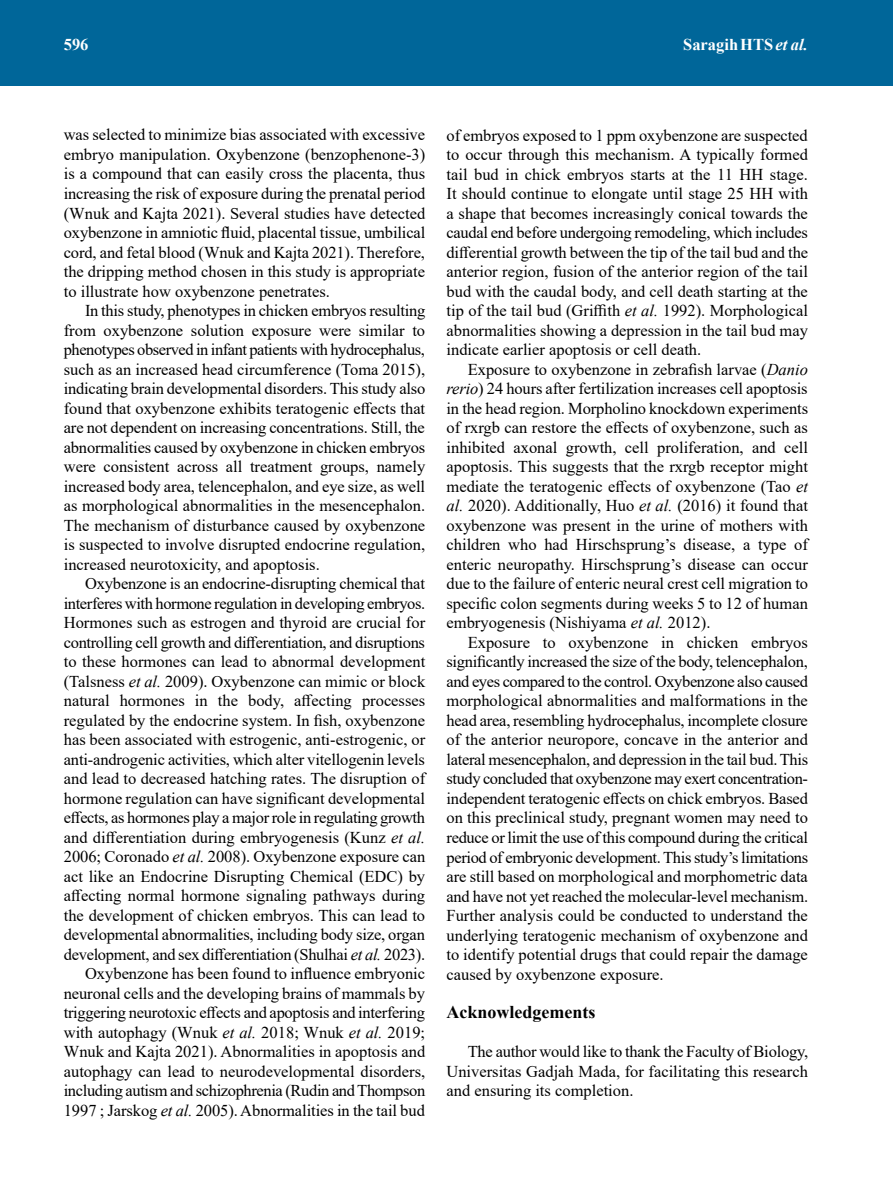
<style>
.page{position:relative;width:893px;height:1191px;background:#fff}
.page>*{position:absolute;margin:0;border:0;box-sizing:border-box;transform-origin:0 0}
.t1{font:700 18px "Times New Roman";color:#000}
.t2{font:16.5px/19.5px "Times New Roman";color:#000;text-align:justify}
.t3{font:700 16.5px "Times New Roman";color:#fff}
.s1{font-style:italic}
</style>
<div class="page">
<div style="left:0;top:0;width:893px;height:85px;background:#069"></div>
<p class="t3" style="left:64px;top:33px;width:26px">596</p>
<p class="t3" style="left:683px;top:33px;width:126px">SaragihHTS<span class="s1">et al.</span></p>
<p class="t2" style="left:64px;top:125px;width:363px">was selected to minimize bias associated with excessive embryo manipulation. Oxybenzone (benzophenone-3) is a compound that can easily cross the placenta, thus increasing the risk of exposure during the prenatal period (Wnuk and Kajta 2021). Several studies have detected oxybenzone in amniotic fluid, placental tissue, umbilical cord, and fetal blood (Wnuk and Kajta 2021). Therefore, the dripping method chosen in this study is appropriate to illustrate how oxybenzone penetrates.</p>
<p class="t2" style="left:64px;top:300px;width:363px;text-indent:21px">In this study, phenotypes in chicken embryos resulting from oxybenzone solution exposure were similar to phenotypes observed in infant patients with hydrocephalus, such as an increased head circumference (Toma 2015), indicating brain developmental disorders. This study also found that oxybenzone exhibits teratogenic effects that are not dependent on increasing concentrations. Still, the abnormalities caused by oxybenzone in chicken embryos were consistent across all treatment groups, namely increased body area, telencephalon, and eye size, as well as morphological abnormalities in the mesencephalon.<br>The mechanism of disturbance caused by oxybenzone is suspected to involve disrupted endocrine regulation, increased neurotoxicity, and apoptosis.</p>
<p class="t2" style="left:64px;top:573px;width:363px;text-align:right">Oxybenzone is an endocrine-disrupting chemical that interferes with hormone regulation in developing embryos.<br>Hormones such as estrogen and thyroid are crucial for controlling cell growth and differentiation, and disruptions to these hormones can lead to abnormal development (Talsness <span class="s1">et al.</span> 2009). Oxybenzone can mimic or block natural hormones in the body, affecting processes regulated by the endocrine system. In fish, oxybenzone has been associated with estrogenic, anti-estrogenic, or anti-androgenic activities, which alter vitellogenin levels and lead to decreased hatching rates. The disruption of hormone regulation can have significant developmental effects, as hormones play a major role in regulating growth and differentiation during embryogenesis (Kunz <span class="s1">et al.<br></span>2006; Coronado <span class="s1">et al.</span> 2008). Oxybenzone exposure can act like an Endocrine Disrupting Chemical (EDC) by affecting normal hormone signaling pathways during the development of chicken embryos. This can lead to developmental abnormalities, including body size, organ development, and sex differentiation (Shulhai <span class="s1">et al.</span> 2023).<br>Oxybenzone has been found to influence embryonic neuronal cells and the developing brains of mammals by triggering neurotoxic effects and apoptosis and interfering with autophagy (Wnuk <span class="s1">et al.</span> 2018; Wnuk <span class="s1">et al.</span> 2019; Wnuk and Kajta 2021). Abnormalities in apoptosis and autophagy can lead to neurodevelopmental disorders, including autism and schizophrenia (Rudin and Thompson 1997 ; Jarskog <span class="s1">et al.</span> 2005). Abnormalities in the tail bud</p>
<p class="t2" style="left:446px;top:125px;width:363px">of embryos exposed to 1 ppm oxybenzone are suspected to occur through this mechanism. A typically formed tail bud in chick embryos starts at the 11 HH stage.<br>It should continue to elongate until stage 25 HH with a shape that becomes increasingly conical towards the caudal end before undergoing remodeling, which includes differential growth between the tip of the tail bud and the anterior region, fusion of the anterior region of the tail bud with the caudal body, and cell death starting at the tip of the tail bud (Griffith <span class="s1">et al.</span> 1992). Morphological abnormalities showing a depression in the tail bud may indicate earlier apoptosis or cell death.</p>
<p class="t2" style="left:446px;top:359px;width:363px;text-indent:21px">Exposure to oxybenzone in zebrafish larvae (<span class="s1">Danio rerio</span>) 24 hours after fertilization increases cell apoptosis in the head region. Morpholino knockdown experiments of rxrgb can restore the effects of oxybenzone, such as inhibited axonal growth, cell proliferation, and cell apoptosis. This suggests that the rxrgb receptor might mediate the teratogenic effects of oxybenzone (Tao <span class="s1">et al.</span> 2020). Additionally, Huo <span class="s1">et al.</span> (2016) it found that oxybenzone was present in the urine of mothers with children who had Hirschsprung’s disease, a type of enteric neuropathy. Hirschsprung’s disease can occur due to the failure of enteric neural crest cell migration to specific colon segments during weeks 5 to 12 of human embryogenesis (Nishiyama <span class="s1">et al.</span> 2012).</p>
<p class="t2" style="left:446px;top:632px;width:363px;text-indent:21px">Exposure to oxybenzone in chicken embryos significantly increased the size of the body, telencephalon, and eyes compared to the control. Oxybenzone also caused morphological abnormalities and malformations in the head area, resembling hydrocephalus, incomplete closure of the anterior neuropore, concave in the anterior and lateral mesencephalon, and depression in the tail bud. This study concluded that oxybenzone may exert concentration&shy;independent teratogenic effects on chick embryos. Based on this preclinical study, pregnant women may need to reduce or limit the use of this compound during the critical period of embryonic development. This study’s limitations are still based on morphological and morphometric data and have not yet reached the molecular-level mechanism.<br>Further analysis could be conducted to understand the underlying teratogenic mechanism of oxybenzone and to identify potential drugs that could repair the damage caused by oxybenzone exposure.</p>
<p class="t1" style="left:446px;top:999px;width:150px">Acknowledgements</p>
<p class="t2" style="left:446px;top:1041px;width:363px;text-indent:21px">The author would like to thank the Faculty of Biology, Universitas Gadjah Mada, for facilitating this research and ensuring its completion.</p>
</div>
